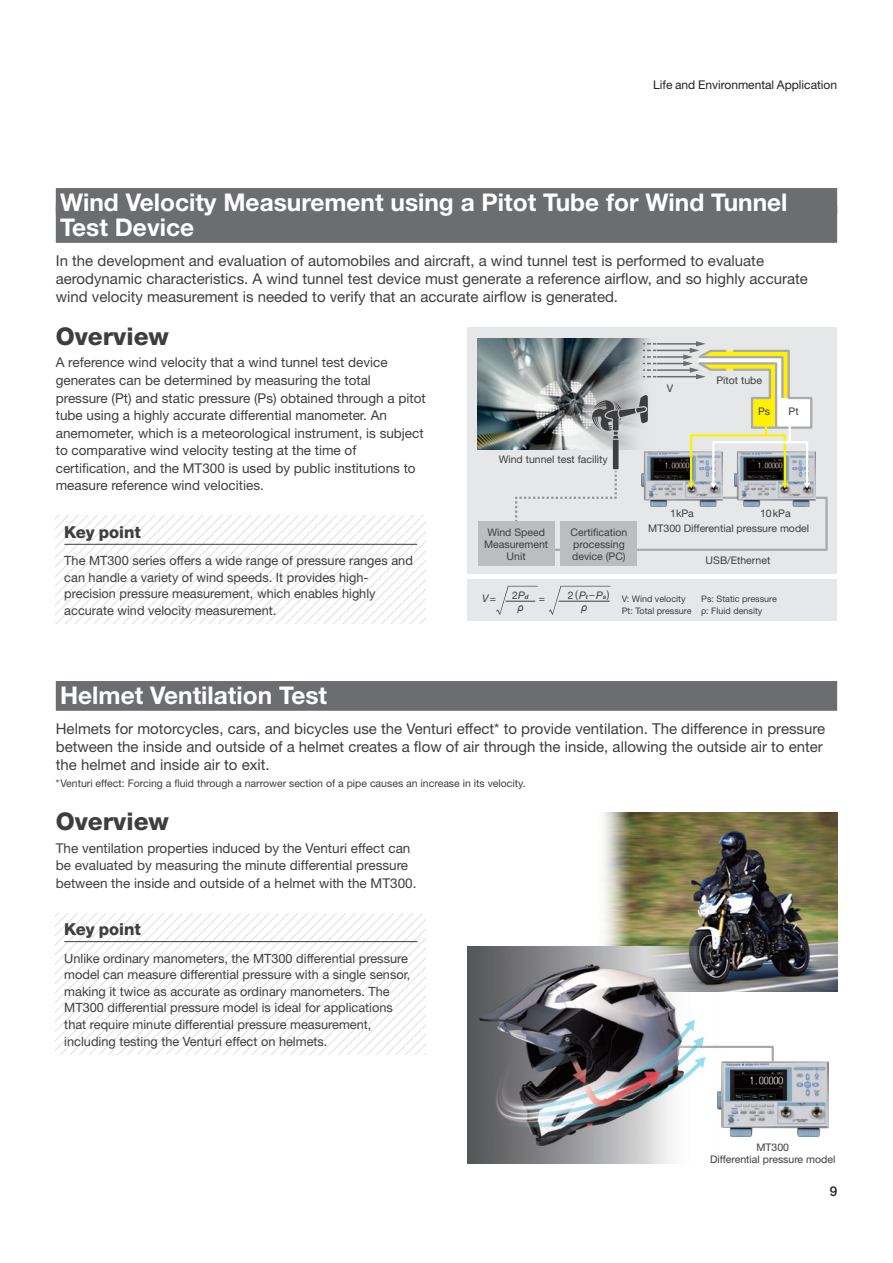
<style>
.page{position:relative;width:893px;height:1263px;background:#fff}
.page>*{position:absolute;margin:0;border:0;box-sizing:border-box;transform-origin:0 0}
.t1{font:700 24.45px/24.8px "Helvetica Neue LT Std";color:#fff}
.t2{font:800 24.45px "Helvetica Neue LT Std";color:#3e3e3f}
.t3{font:800 16.5px "Helvetica Neue LT Std";color:#3e3e3f}
.t4{font:15px/18px "Helvetica Neue LT Std";color:#3e3e3f}
.t5{font:13.5px/17.5px "Helvetica Neue LT Std";color:#3e3e3f}
.t6{font:500 13.5px "Helvetica Neue LT Std";color:#231f20}
.t7{font:12.75px/16.5px "Helvetica Neue LT Std";color:#3e3e3f}
.t8{font:12px "Helvetica Neue LT Std";color:#231f20}
.t9{font:10.5px/12px "Helvetica Neue LT Std";color:#3e3e3f;text-align:center}
.t10{font:italic 10.5px "Helvetica Neue LT Std";color:#3e3e3f}
.t11{font:italic 10.5px "Arial";color:#3e3e3f}
.t12{font:9px/12.1px "Helvetica Neue LT Std";color:#3e3e3f}
.s1{font-style:normal}
.s2{font-weight:700;font-style:italic;font-size:6.15px}
.s3{font-style:italic}
.s4{font-family:"Arial"}
</style>
<div class="page">
<div style="left:467px;top:327px;width:370px;height:294px;background:#e6e7e9"></div>
<hr style="left:467px;top:575px;width:370px;height:4px;background:#fff">
<img style="left:478px;top:339px;width:172px;height:110px">
<div style="left:613px;top:440px;width:5px;height:29px;background:#3e3e3f"></div>
<img style="left:644px;top:452px;width:79px;height:19px">
<img style="left:737px;top:452px;width:79px;height:19px">
<svg style="left:592px;top:341px;width:221px;height:98px"></svg>
<div style="left:690px;top:434px;width:96px;height:51px;border:2px solid #fff101"></div>
<hr style="left:788px;top:426px;width:3px;height:16px;background:#fff">
<div style="left:712px;top:441px;width:96px;height:44px;border:2px solid #fff"></div>
<svg style="left:515px;top:471px;width:313px;height:81px"></svg>
<div style="left:561px;top:521px;width:76px;height:45px;background:#bcbdc0"></div>
<div style="left:478px;top:521px;width:76px;height:45px;background:#bcbdc0"></div>
<img style="left:596px;top:812px;width:241px;height:180px">
<svg style="left:724px;top:1045px;width:50px;height:16px"></svg>
<img style="left:467px;top:947px;width:257px;height:217px">
<img style="left:717px;top:1061px;width:111px;height:75px">
<svg style="left:496px;top:586px;width:42px;height:29px"></svg>
<svg style="left:549px;top:586px;width:61px;height:29px"></svg>
<svg style="left:56px;top:913px;width:370px;height:141px"></svg>
<hr style="left:64px;top:941px;width:353px;height:1px;background:#3e3e3f">
<div style="left:56px;top:681px;width:781px;height:30px;background:#6c6d70"></div>
<svg style="left:56px;top:516px;width:370px;height:107px"></svg>
<hr style="left:64px;top:544px;width:353px;height:1px;background:#3e3e3f">
<div style="left:56px;top:188px;width:781px;height:27px;background:#6c6d70"></div>
<div style="left:56px;top:205px;width:781px;height:38px;background:#6c6d70"></div>
<p class="t8" style="left:653px;top:78px;width:186px">Life and Environmental Application</p>
<h1 class="t1" style="left:60px;top:190px;width:729px">Wind Velocity Measurement using a Pitot Tube for Wind Tunnel<br>Test Device</h1>
<p class="t4" style="left:56px;top:251px;width:754px">In the development and evaluation of automobiles and aircraft, a wind tunnel test is performed to evaluate aerodynamic characteristics. A wind tunnel test device must generate a reference airflow, and so highly accurate wind velocity measurement is needed to verify that an accurate airflow is generated.</p>
<h1 class="t2" style="left:56px;top:322px;width:115px">Overview</h1>
<p class="t5" style="left:56px;top:354px;width:371px">A reference wind velocity that a wind tunnel test device generates can be determined by measuring the total pressure (Pt) and static pressure (Ps) obtained through a pitot tube using a highly accurate differential manometer. An anemometer, which is a meteorological instrument, is subject to comparative wind velocity testing at the time of certification, and the MT300 is used by public institutions to measure reference wind velocities.</p>
<p class="t9" style="left:716px;top:374px;width:47px">Pitot tube</p>
<p class="t9" style="left:667px;top:382px;width:8px">V</p>
<p class="t9" style="left:758px;top:405px;width:14px">Ps</p>
<p class="t9" style="left:789px;top:405px;width:12px">Pt</p>
<p class="t9" style="left:499px;top:454px;width:111px">Wind tunnel test facility</p>
<p class="t3" style="left:64px;top:522px;width:78px">Key point</p>
<p class="t7" style="left:64px;top:552px;width:350px">The MT300 series offers a wide range of pressure ranges and can handle a variety of wind speeds. It provides high&shy;precision pressure measurement, which enables highly accurate wind velocity measurement.</p>
<p class="t9" style="left:484px;top:526px;width:66px">Wind Speed<br>Measurement<br>Unit</p>
<p class="t9" style="left:571px;top:526px;width:58px;text-align:left">Certification processing device (PC)</p>
<p class="t9" style="left:670px;top:507px;width:25px">1kPa</p>
<p class="t9" style="left:760px;top:507px;width:32px">10 kPa</p>
<p class="t9" style="left:648px;top:522px;width:162px">MT300 Differential pressure model</p>
<p class="t9" style="left:706px;top:554px;width:66px">USB/Ethernet</p>
<p class="t10" style="left:482px;top:592px;width:16px">V<span class="s1">=</span></p>
<p class="t9" style="left:512px;top:590px;width:35px">2<sup>P</sup><span class="s2">d</span> =</p>
<p class="t9" style="left:568px;top:588px;width:43px">2(<span class="s3">P</span><sub>t</sub>− <span class="s3">P</span><sub>s</sub>)</p>
<p class="t11" style="left:517px;top:600px;width:8px">ρ</p>
<p class="t11" style="left:581px;top:600px;width:8px">ρ</p>
<p class="t12" style="left:622px;top:592px;width:157px;text-indent:79px">Ps: Static pressure<br>Pt: Total pressure <span class="s4">ρ</span>: Fluid density</p>
<p class="t12" style="left:622px;top:592px;width:65px">V: Wind velocity</p>
<h1 class="t1" style="left:60px;top:683px;width:269px">Helmet Ventilation Test</h1>
<p class="t4" style="left:56px;top:719px;width:771px">Helmets for motorcycles, cars, and bicycles use the Venturi effect* to provide ventilation. The difference in pressure between the inside and outside of a helmet creates a flow of air through the inside, allowing the outside air to enter the helmet and inside air to exit.</p>
<p class="t9" style="left:56px;top:777px;width:471px">* Venturi effect: Forcing a fluid through a narrower section of a pipe causes an increase in its velocity.</p>
<h1 class="t2" style="left:56px;top:807px;width:115px">Overview</h1>
<p class="t5" style="left:56px;top:839px;width:362px">The ventilation properties induced by the Venturi effect can be evaluated by measuring the minute differential pressure between the inside and outside of a helmet with the MT300.</p>
<p class="t3" style="left:64px;top:920px;width:78px">Key point</p>
<p class="t7" style="left:64px;top:950px;width:347px">Unlike ordinary manometers, the MT300 differential pressure model can measure differential pressure with a single sensor, making it twice as accurate as ordinary manometers. The MT300 differential pressure model is ideal for applications that require minute differential pressure measurement, including testing the Venturi effect on helmets.</p>
<p class="t9" style="left:710px;top:1141px;width:127px">MT300<br>Differential pressure model</p>
<p class="t6" style="left:830px;top:1183px;width:9px">9</p>
</div>
